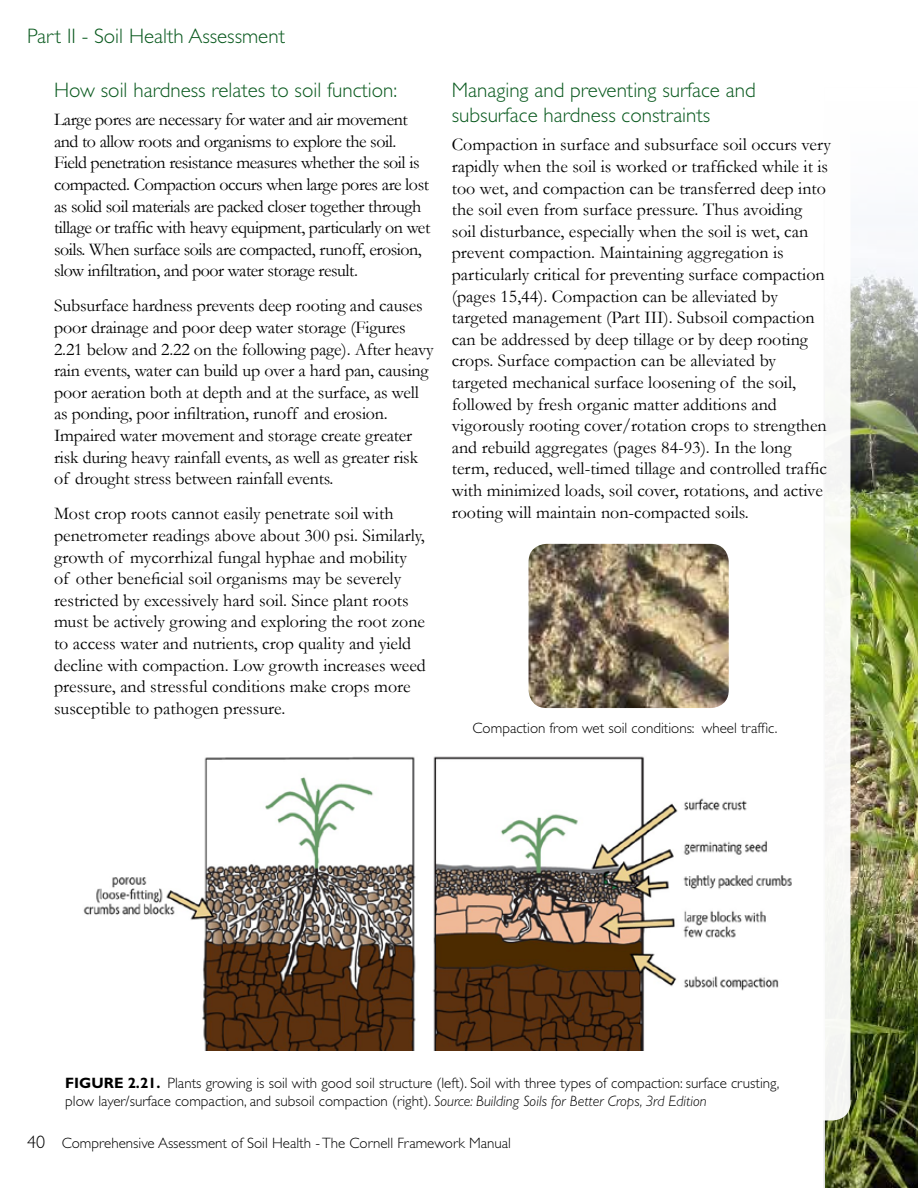
<style>
.page{position:relative;width:918px;height:1188px;background:#fff}
.page>*{position:absolute;margin:0;border:0;box-sizing:border-box;transform-origin:0 0}
.t1{font:300 21px/25.2px "Gill Sans";color:#0a5a1f}
.t2{font:18px/21.6px "Garamond";color:#000}
.t3{font:18px/21.6px "Garamond";letter-spacing:-.025em;color:#000}
.t4{font:300 15px/18px "Gill Sans";color:#000}
.s1{font-weight:700}
.s2{font-style:italic}
.s3{font-size:18px}
</style>
<div class="page">
<img style="left:824px;top:268px;width:94px;height:920px">
<div style="left:580px;top:81px;width:270px;height:1039px;background:#fff;border-radius:18px"></div>
<img style="left:83px;top:756px;width:709px;height:294px">
<img style="left:529px;top:544px;width:200px;height:164px">
<p class="t1" style="left:27px;top:23px;width:260px">Part II - Soil Health Assessment</p>
<p class="t1" style="left:54px;top:77px;width:345px">How soil hardness relates to soil function:</p>
<p class="t3" style="left:54px;top:108px;width:378px">Large pores are necessary for water and air movement and to allow roots and organisms to explore the soil.<br>Field penetration resistance measures whether the soil is compacted. Compaction occurs when large pores are lost as solid soil materials are packed closer together through tillage or traffic with heavy equipment, particularly on wet soils. When surface soils are compacted, runoff, erosion, slow infiltration, and poor water storage result.</p>
<p class="t2" style="left:54px;top:294px;width:381px">Subsurface hardness prevents deep rooting and causes poor drainage and poor deep water storage (Figures 2.21 below and 2.22 on the following page). After heavy rain events, water can build up over a hard pan, causing poor aeration both at depth and at the surface, as well as ponding, poor infiltration, runoff and erosion.<br>Impaired water movement and storage create greater risk during heavy rainfall events, as well as greater risk of drought stress between rainfall events.</p>
<p class="t2" style="left:54px;top:502px;width:373px">Most crop roots cannot easily penetrate soil with penetrometer readings above about 300 psi. Similarly, growth of mycorrhizal fungal hyphae and mobility of other beneficial soil organisms may be severely restricted by excessively hard soil. Since plant roots must be actively growing and exploring the root zone to access water and nutrients, crop quality and yield decline with compaction. Low growth increases weed pressure, and stressful conditions make crops more susceptible to pathogen pressure.</p>
<p class="t1" style="left:452px;top:77px;width:305px">Managing and preventing surface and subsurface hardness constraints</p>
<p class="t2" style="left:452px;top:133px;width:381px">Compaction in surface and subsurface soil occurs very rapidly when the soil is worked or trafficked while it is too wet, and compaction can be transferred deep into the soil even from surface pressure. Thus avoiding<br>soil disturbance, especially when the soil is wet, can prevent compaction. Maintaining aggregation is particularly critical for preventing surface compaction (pages 15,44). Compaction can be alleviated by targeted management (Part III). Subsoil compaction can be addressed by deep tillage or by deep rooting crops. Surface compaction can be alleviated by targeted mechanical surface loosening of the soil, followed by fresh organic matter additions and vigorously rooting cover/rotation crops to strengthen and rebuild aggregates (pages 84-93). In the long term, reduced, well-timed tillage and controlled traffic with minimized loads, soil cover, rotations, and active rooting will maintain non-compacted soils.</p>
<p class="t4" style="left:472px;top:720px;width:306px">Compaction from wet soil conditions: wheel traffic.</p>
<p class="t4" style="left:65px;top:1075px;width:716px"><span class="s1">FIGURE 2.21.</span> Plants growing is soil with good soil structure (left). Soil with three types of compaction: surface crusting, plow layer/surface compaction, and subsoil compaction (right). <span class="s2">Source: Building Soils for Better Crops, 3rd Edition</span></p>
<p class="t4" style="left:27px;top:1134px;width:486px"><span class="s3">40</span> Comprehensive Assessment of Soil Health - The Cornell Framework Manual</p>
</div>
